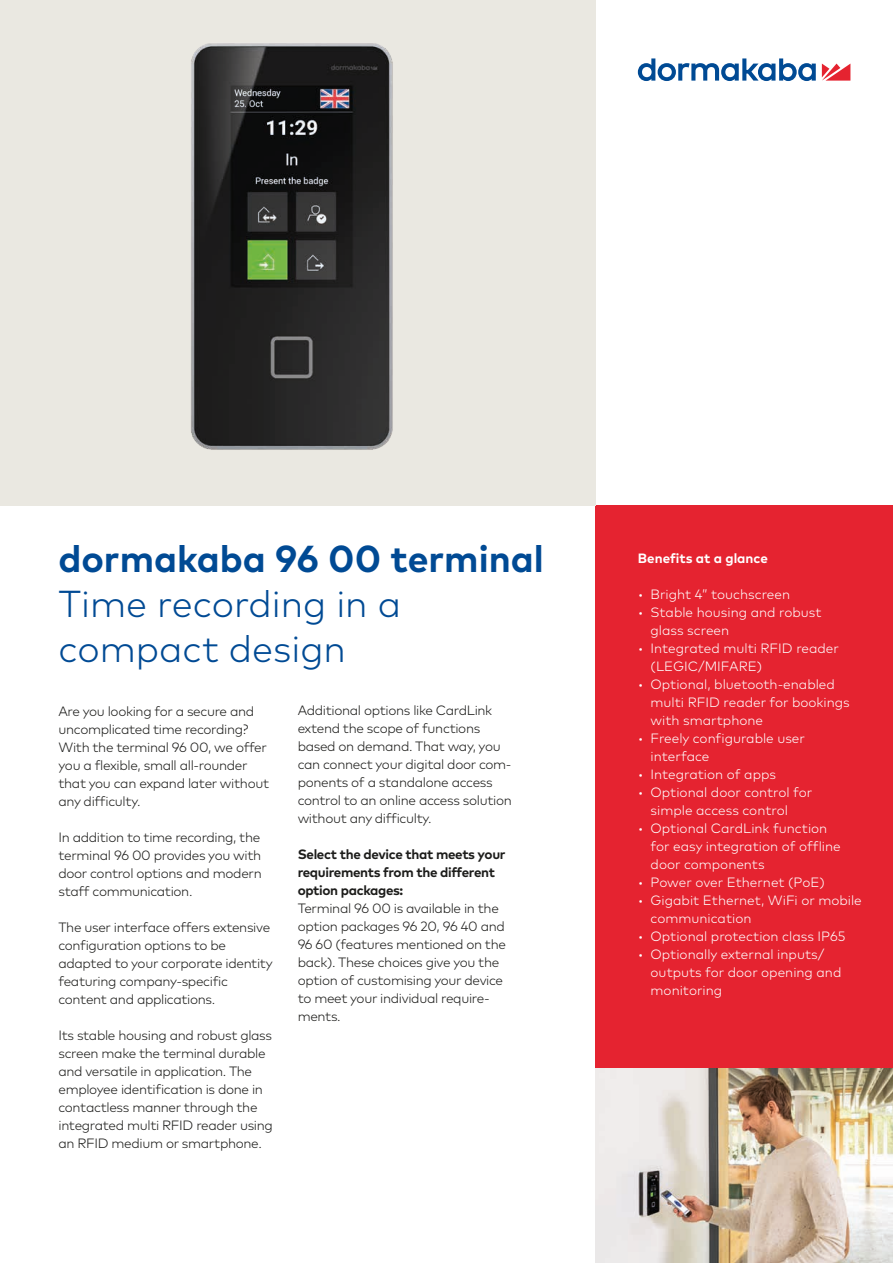
<style>
.page{position:relative;width:893px;height:1263px;background:#fff}
.page>*{position:absolute;margin:0;border:0;box-sizing:border-box;transform-origin:0 0}
.t1{font:300 37.5px/45px "Mark Pro";color:#004a94}
.t2{font:700 37.5px "Mark Pro";color:#004a94}
.t3{font:300 13.5px/18px "Mark Pro";letter-spacing:-.025em;color:#1d1d1b}
.t4{font:300 13.5px/18px "Mark Pro";color:#fff}
.t5{font:700 13.5px/18px "Mark Pro";letter-spacing:-.025em;color:#1d1d1b}
.t6{font:700 13.5px "Mark Pro";color:#fff}
</style>
<div class="page">
<svg style="left:822px;top:64px;width:28px;height:17px"></svg>
<svg style="left:638px;top:58px;width:178px;height:23px"></svg>
<div style="left:595px;top:505px;width:298px;height:758px;background:#e52330"></div>
<img style="left:595px;top:1069px;width:298px;height:194px">
<div style="left:0;top:0;width:595px;height:505px;background:#eae8e1"></div>
<img style="left:191px;top:43px;width:202px;height:407px">
<h1 class="t2" style="left:58px;top:530px;width:487px">dormakaba 96 00 terminal</h1>
<h1 class="t1" style="left:58px;top:578px;width:344px">Time recording in a compact design</h1>
<p class="t3" style="left:58px;top:701px;width:212px">Are you looking for a secure and uncomplicated time recording?<br>With the terminal 96 00, we offer you a flexible, small all-rounder that you can expand later without any difficulty.</p>
<p class="t3" style="left:58px;top:827px;width:205px;text-align:justify">In addition to time recording, the terminal 96 00 provides you with door control options and modern staff communication.</p>
<p class="t3" style="left:58px;top:917px;width:216px">The user interface offers extensive configuration options to be adapted to your corporate identity featuring company-specific content and applications.</p>
<p class="t3" style="left:58px;top:1025px;width:216px">Its stable housing and robust glass screen make the terminal durable and versatile in application. The employee identification is done in contactless manner through the integrated multi RFID reader using an RFID medium or smartphone.</p>
<p class="t3" style="left:298px;top:701px;width:216px">Additional options like CardLink extend the scope of functions based on demand. That way, you can connect your digital door com&shy;ponents of a standalone access control to an online access solution without any difficulty.</p>
<p class="t5" style="left:298px;top:844px;width:209px">Select the device that meets your requirements from the different option packages:</p>
<p class="t3" style="left:298px;top:899px;width:210px">Terminal 96 00 is available in the option packages 96 20, 96 40 and<br>96 60 (features mentioned on the back). These choices give you the option of customising your device to meet your individual require&shy;ments.</p>
<p class="t6" style="left:638px;top:547px;width:132px">Benefits at a glance</p>
<p class="t4" style="left:638px;top:584px;width:154px">• Bright 4” touchscreen</p>
<p class="t4" style="left:651px;top:602px;width:172px;text-indent:-13px">• Stable housing and robust glass screen</p>
<p class="t4" style="left:651px;top:638px;width:190px;text-indent:-13px">• Integrated multi RFID reader (LEGIC/MIFARE)</p>
<p class="t4" style="left:651px;top:674px;width:201px;text-indent:-13px">• Optional, bluetooth-enabled multi RFID reader for bookings with smartphone</p>
<p class="t4" style="left:651px;top:728px;width:156px;text-indent:-13px">• Freely configurable user interface</p>
<p class="t4" style="left:638px;top:764px;width:140px">• Integration of apps</p>
<p class="t4" style="left:651px;top:782px;width:163px;text-indent:-13px">• Optional door control for simple access control</p>
<p class="t4" style="left:651px;top:818px;width:192px;text-indent:-13px">• Optional CardLink function for easy integration of offline door components</p>
<p class="t4" style="left:638px;top:872px;width:189px">• Power over Ethernet (PoE)</p>
<p class="t4" style="left:651px;top:890px;width:213px;text-indent:-13px">• Gigabit Ethernet, WiFi or mobile communication</p>
<p class="t4" style="left:638px;top:926px;width:209px">• Optional protection class IP65</p>
<p class="t4" style="left:651px;top:944px;width:192px;text-indent:-13px">• Optionally external inputs/ outputs for door opening and monitoring</p>
</div>
